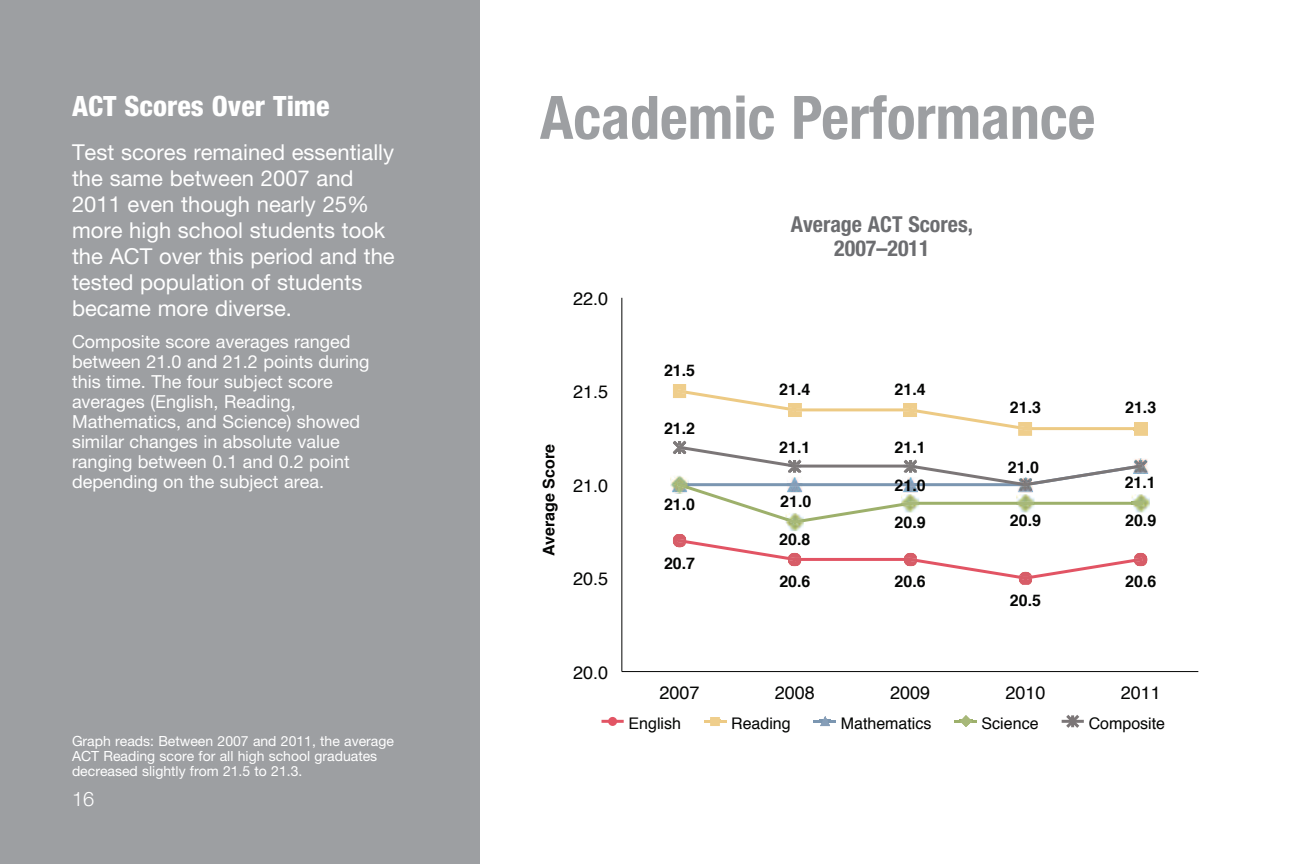
<style>
.page{position:relative;width:1296px;height:864px;background:#fff}
.page>*{position:absolute;margin:0;border:0;box-sizing:border-box;transform-origin:0 0}
.t1{font:700 condensed 60px "Helvetica Neue LT Std";color:#9d9fa2}
.t2{font:800 condensed 28px "Helvetica Neue LT Std";color:#fff}
.t3{font:22px/26px "Helvetica Neue LT Std";color:#fff}
.t4{font:700 condensed 22px/24px "Helvetica Neue LT Std";color:#6c6d70;text-align:center}
.t5{font:300 20px "Helvetica Neue LT Std";color:#fff}
.t6{font:18px/20px "Helvetica Neue LT Std";color:#fff}
.t7{font:18px "Helvetica";color:#040504}
.t8{font:700 16px "Helvetica";color:#040504}
.t9{font:16px "Helvetica";color:#040504}
.t10{font:14px/15px "Helvetica Neue LT Std";color:#fff}
.s1{color:#fff}
</style>
<div class="page">
<div style="left:0;top:0;width:480px;height:864px;background:#9d9fa2"></div>
<hr style="left:621px;top:298px;width:1px;height:374px;background:#040504">
<hr style="left:622px;top:671px;width:576px;height:1px;background:#040504">
<img style="left:1019px;top:580px;width:13px;height:5px">
<img style="left:1142px;top:553px;width:6px;height:13px">
<svg style="left:673px;top:534px;width:469px;height:46px"></svg>
<img style="left:673px;top:384px;width:14px;height:14px">
<img style="left:1018px;top:430px;width:15px;height:6px">
<svg style="left:678px;top:389px;width:464px;height:41px"></svg>
<img style="left:670px;top:477px;width:2px;height:10px">
<img style="left:672px;top:480px;width:1px;height:13px">
<img style="left:787px;top:524px;width:17px;height:7px">
<img style="left:1142px;top:494px;width:8px;height:18px">
<img style="left:1142px;top:459px;width:6px;height:14px">
<svg style="left:673px;top:441px;width:469px;height:83px"></svg>
<hr style="left:603px;top:720px;width:19px;height:3px;background:#e25464">
<div style="left:608px;top:717px;width:9px;height:9px;background:#e25464;border-radius:50%"></div>
<hr style="left:704px;top:720px;width:22px;height:3px;background:#edca84">
<svg style="left:710px;top:717px;width:10px;height:9px"></svg>
<hr style="left:814px;top:720px;width:22px;height:3px;background:#7b96b1">
<svg style="left:819px;top:716px;width:11px;height:11px"></svg>
<hr style="left:955px;top:720px;width:22px;height:3px;background:#9db06b">
<svg style="left:959px;top:715px;width:13px;height:12px"></svg>
<hr style="left:1063px;top:720px;width:19px;height:3px;background:#7b7677">
<svg style="left:1064px;top:715px;width:17px;height:13px"></svg>
<h2 class="t2" style="left:72px;top:96px;width:259px">ACT Scores Over Time</h2>
<p class="t3" style="left:72px;top:141px;width:324px">Test scores remained essentially the same between 2007 and<br>2011 even though nearly 25% more high school students took the ACT over this period and the tested population of students became more diverse.</p>
<p class="t6" style="left:72px;top:333px;width:299px">Composite score averages ranged between 21.0 and 21.2 points during this time. The four subject score averages (English, Reading,<br>Mathematics, and Science) showed similar changes in absolute value ranging between 0.1 and 0.2 point depending on the subject area.</p>
<p class="t10" style="left:72px;top:735px;width:323px">Graph reads: Between 2007 and 2011, the average<br>ACT Reading score for all high school graduates decreased slightly from 21.5 to 21.3.</p>
<p class="t5" style="left:72px;top:792px;width:24px">16</p>
<h1 class="t1" style="left:540px;top:96px;width:557px">Academic Performance</h1>
<p class="t7" style="left:573px;top:291px;width:37px">22.0</p>
<p class="t7" style="left:573px;top:385px;width:37px">21.5</p>
<p class="t8" style="left:542px;top:556px;width:114px;rotate:-90deg">Average Score</p>
<p class="t7" style="left:573px;top:478px;width:37px">21.0</p>
<p class="t7" style="left:573px;top:571px;width:37px">20.5</p>
<p class="t8" style="left:664px;top:364px;width:33px">21.5</p>
<p class="t8" style="left:664px;top:422px;width:33px">21.2</p>
<p class="t8" style="left:664px;top:498px;width:33px">21.0</p>
<p class="t8" style="left:664px;top:556px;width:33px">20.7</p>
<p class="t4" style="left:791px;top:214px;width:184px">Average ACT Scores,<br>2007–2011</p>
<p class="t8" style="left:779px;top:382px;width:33px">21.4</p>
<p class="t8" style="left:895px;top:382px;width:33px">21.4</p>
<p class="t8" style="left:779px;top:440px;width:33px">21.1</p>
<p class="t8" style="left:895px;top:440px;width:33px">21.1</p>
<p class="t8" style="left:1010px;top:401px;width:33px">21.3</p>
<p class="t8" style="left:1125px;top:401px;width:33px">21.3</p>
<p class="t8" style="left:1008px;top:460px;width:33px">21.0</p>
<p class="t8" style="left:780px;top:495px;width:33px">21.0</p>
<p class="t8" style="left:779px;top:532px;width:33px">20.8</p>
<p class="t8" style="left:895px;top:479px;width:33px">21.0</p>
<p class="t8" style="left:1125px;top:476px;width:72px">21.1 <span class="s1">21.0</span></p>
<p class="t8" style="left:895px;top:516px;width:33px">20.9</p>
<p class="t8" style="left:1010px;top:514px;width:33px">20.9</p>
<p class="t8" style="left:1125px;top:514px;width:33px">20.9</p>
<p class="t8" style="left:779px;top:575px;width:33px">20.6</p>
<p class="t8" style="left:895px;top:575px;width:33px">20.6</p>
<p class="t8" style="left:1010px;top:594px;width:33px">20.5</p>
<p class="t8" style="left:1125px;top:575px;width:33px">20.6</p>
<p class="t7" style="left:573px;top:665px;width:37px">20.0</p>
<p class="t7" style="left:659px;top:685px;width:42px">2007</p>
<p class="t7" style="left:775px;top:685px;width:42px">2008</p>
<p class="t7" style="left:890px;top:685px;width:42px">2009</p>
<p class="t7" style="left:1005px;top:685px;width:42px">2010</p>
<p class="t7" style="left:1121px;top:685px;width:42px">2011</p>
<p class="t9" style="left:629px;top:717px;width:54px">English</p>
<p class="t9" style="left:731px;top:717px;width:61px">Reading</p>
<p class="t9" style="left:841px;top:717px;width:92px">Mathematics</p>
<p class="t9" style="left:982px;top:717px;width:58px">Science</p>
<p class="t9" style="left:1089px;top:717px;width:78px">Composite</p>
</div>
